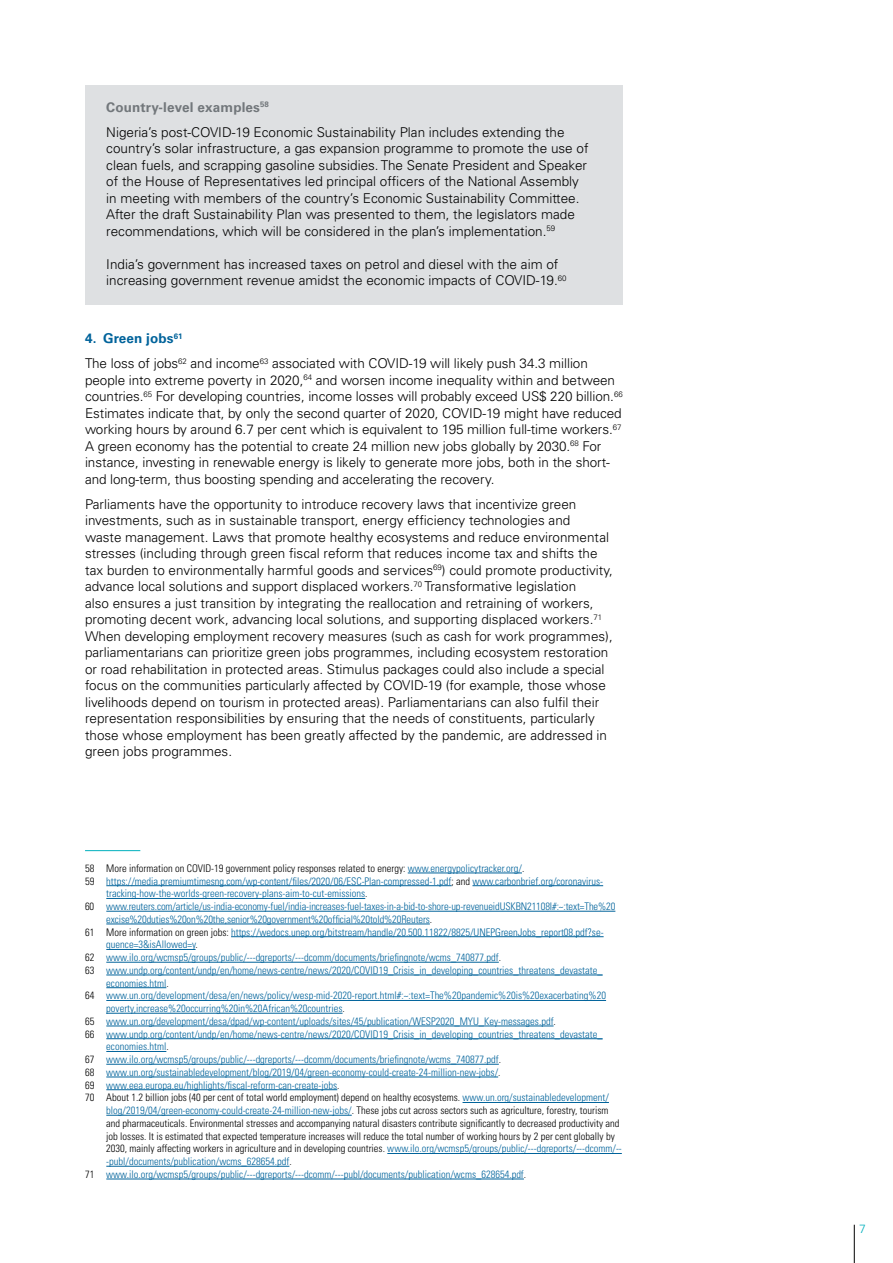
<style>
.page{position:relative;width:893px;height:1263px;background:#fff}
.page>*{position:absolute;margin:0;border:0;box-sizing:border-box;transform-origin:0 0}
.t1{font:300 13.5px/16.5px "Univers";color:#000}
.t2{font:300 12px "Univers";color:#00b0bd}
.t3{font:300 condensed 10.5px "Univers";color:#00639b}
.t4{font:300 condensed 10.5px "Univers";color:#000}
.s1{font-weight:700;color:#72777b}
.s2{font-weight:700;color:#00639b}
.s3{color:#00639b}
.s4{color:#000}
</style>
<div class="page">
<hr style="left:854px;top:1225px;width:1px;height:38px;background:#000">
<div style="left:85px;top:85px;width:538px;height:219px;background:#dee0e2"></div>
<hr style="left:85px;top:850px;width:55px;height:1px;background:#00b0bd">
<hr style="left:408px;top:873px;width:114px;height:1px;background:#00639b">
<hr style="left:106px;top:885px;width:345px;height:1px;background:#00639b">
<hr style="left:472px;top:885px;width:131px;height:1px;background:#00639b">
<hr style="left:106px;top:898px;width:259px;height:1px;background:#00639b">
<hr style="left:106px;top:911px;width:509px;height:1px;background:#00639b">
<hr style="left:106px;top:924px;width:324px;height:1px;background:#00639b">
<hr style="left:231px;top:936px;width:373px;height:1px;background:#00639b">
<hr style="left:106px;top:949px;width:90px;height:1px;background:#00639b">
<hr style="left:106px;top:962px;width:393px;height:1px;background:#00639b">
<hr style="left:106px;top:975px;width:497px;height:1px;background:#00639b">
<hr style="left:106px;top:987px;width:60px;height:1px;background:#00639b">
<hr style="left:106px;top:1000px;width:500px;height:1px;background:#00639b">
<hr style="left:106px;top:1013px;width:237px;height:1px;background:#00639b">
<hr style="left:106px;top:1026px;width:448px;height:1px;background:#00639b">
<hr style="left:106px;top:1038px;width:497px;height:1px;background:#00639b">
<hr style="left:106px;top:1051px;width:60px;height:1px;background:#00639b">
<hr style="left:106px;top:1064px;width:393px;height:1px;background:#00639b">
<hr style="left:106px;top:1077px;width:392px;height:1px;background:#00639b">
<hr style="left:106px;top:1089px;width:231px;height:1px;background:#00639b">
<hr style="left:462px;top:1102px;width:147px;height:1px;background:#00639b">
<hr style="left:106px;top:1115px;width:246px;height:1px;background:#00639b">
<hr style="left:387px;top:1153px;width:235px;height:1px;background:#00639b">
<hr style="left:106px;top:1166px;width:183px;height:1px;background:#00639b">
<hr style="left:106px;top:1179px;width:418px;height:1px;background:#00639b">
<p class="t1" style="left:106px;top:94px;width:460px;line-height:25px"><span class="s1">Country-level examples</span><sup>58<br></sup>Nigeria’s post-COVID-19 Economic Sustainability Plan includes extending the</p>
<p class="t1" style="left:106px;top:140px;width:484px">country’s solar infrastructure, a gas expansion programme to promote the use of clean fuels, and scrapping gasoline subsidies. The Senate President and Speaker of the House of Representatives led principal officers of the National Assembly in meeting with members of the country’s Economic Sustainability Committee.<br>After the draft Sustainability Plan was presented to them, the legislators made recommendations, which will be considered in the plan’s implementation.<sup>59</sup></p>
<p class="t1" style="left:106px;top:256px;width:462px">India’s government has increased taxes on petrol and diesel with the aim of increasing government revenue amidst the economic impacts of COVID-19.<sup>60</sup></p>
<p class="t1" style="left:85px;top:326px;width:504px;line-height:25px"><span class="s2">4. Green jobs</span><sup>61<br></sup>The loss of jobs<sup>62</sup> and income<sup>63</sup> associated with COVID-19 will likely push 34.3 million</p>
<p class="t1" style="left:85px;top:372px;width:539px">people into extreme poverty in 2020,<sup>64</sup> and worsen income inequality within and between countries.<sup>65</sup> For developing countries, income losses will probably exceed US$ 220 billion.<sup>66<br></sup>Estimates indicate that, by only the second quarter of 2020, COVID-19 might have reduced working hours by around 6.7 per cent which is equivalent to 195 million full-time workers.<sup>67<br></sup>A green economy has the potential to create 24 million new jobs globally by 2030.<sup>68</sup> For instance, investing in renewable energy is likely to generate more jobs, both in the short&shy;and long-term, thus boosting spending and accelerating the recovery.</p>
<p class="t1" style="left:85px;top:496px;width:529px">Parliaments have the opportunity to introduce recovery laws that incentivize green investments, such as in sustainable transport, energy efficiency technologies and<br>waste management. Laws that promote healthy ecosystems and reduce environmental stresses (including through green fiscal reform that reduces income tax and shifts the tax burden to environmentally harmful goods and services<sup>69</sup>) could promote productivity, advance local solutions and support displaced workers.<sup>70</sup> Transformative legislation<br>also ensures a just transition by integrating the reallocation and retraining of workers, promoting decent work, advancing local solutions, and supporting displaced workers.<sup>71<br></sup>When developing employment recovery measures (such as cash for work programmes), parliamentarians can prioritize green jobs programmes, including ecosystem restoration or road rehabilitation in protected areas. Stimulus packages could also include a special focus on the communities particularly affected by COVID-19 (for example, those whose livelihoods depend on tourism in protected areas). Parliamentarians can also fulfil their representation responsibilities by ensuring that the needs of constituents, particularly those whose employment has been greatly affected by the pandemic, are addressed in green jobs programmes.</p>
<p class="t4" style="left:85px;top:862px;width:441px">58 More information on COVID-19 government policy responses related to energy: <span class="s3">www.energypolicytracker.org/</span>.</p>
<p class="t3" style="left:85px;top:875px;width:520px"><span class="s4">59</span> https://media.premiumtimesng.com/wp-content/files/2020/06/ESC-Plan-compressed-1.pdf<span class="s4">; and</span> www.carbonbrief.org/coronavirus-</p>
<p class="t3" style="left:106px;top:887px;width:263px">tracking-how-the-worlds-green-recovery-plans-aim-to-cut-emissions<span class="s4">.</span></p>
<p class="t3" style="left:85px;top:900px;width:532px"><span class="s4">60</span> www.reuters.com/article/us-india-economy-fuel/india-increases-fuel-taxes-in-a-bid-to-shore-up-revenueidUSKBN21108I#:~:text=The%20</p>
<p class="t3" style="left:106px;top:913px;width:327px">excise%20duties%20on%20the,senior%20government%20official%20told%20Reuters<span class="s4">.</span></p>
<p class="t3" style="left:85px;top:926px;width:520px"><span class="s4">61 More information on green jobs:</span> https://wedocs.unep.org/bitstream/handle/20.500.11822/8825/UNEPGreenJobs_report08.pdf?se-</p>
<p class="t3" style="left:106px;top:938px;width:93px">quence=3&amp;isAllowed=y<span class="s4">.</span></p>
<p class="t3" style="left:85px;top:951px;width:418px"><span class="s4">62</span> www.ilo.org/wcmsp5/groups/public/---dgreports/---dcomm/documents/briefingnote/wcms_740877.pdf<span class="s4">.</span></p>
<p class="t3" style="left:85px;top:964px;width:519px"><span class="s4">63</span> www.undp.org/content/undp/en/home/news-centre/news/2020/COVID19_Crisis_in_developing_countries_threatens_devastate_</p>
<p class="t3" style="left:106px;top:977px;width:64px">economies.html<span class="s4">.</span></p>
<p class="t3" style="left:85px;top:989px;width:522px"><span class="s4">64</span> www.un.org/development/desa/en/news/policy/wesp-mid-2020-report.html#:~:text=The%20pandemic%20is%20exacerbating%20</p>
<p class="t3" style="left:106px;top:1002px;width:240px">poverty,increase%20occurring%20in%20African%20countries<span class="s4">.</span></p>
<p class="t3" style="left:85px;top:1015px;width:472px"><span class="s4">65</span> www.un.org/development/desa/dpad/wp-content/uploads/sites/45/publication/WESP2020_MYU_Key-messages.pdf<span class="s4">.</span></p>
<p class="t3" style="left:85px;top:1028px;width:519px"><span class="s4">66</span> www.undp.org/content/undp/en/home/news-centre/news/2020/COVID19_Crisis_in_developing_countries_threatens_devastate_</p>
<p class="t3" style="left:106px;top:1040px;width:64px">economies.html<span class="s4">.</span></p>
<p class="t3" style="left:85px;top:1053px;width:418px"><span class="s4">67</span> www.ilo.org/wcmsp5/groups/public/---dgreports/---dcomm/documents/briefingnote/wcms_740877.pdf<span class="s4">.</span></p>
<p class="t3" style="left:85px;top:1066px;width:417px"><span class="s4">68</span> www.un.org/sustainabledevelopment/blog/2019/04/green-economy-could-create-24-million-new-jobs/<span class="s4">.</span></p>
<p class="t3" style="left:85px;top:1079px;width:256px"><span class="s4">69</span> www.eea.europa.eu/highlights/fiscal-reform-can-create-jobs<span class="s4">.</span></p>
<p class="t4" style="left:85px;top:1091px;width:525px">70 About 1.2 billion jobs (40 per cent of total world employment) depend on healthy ecosystems. <span class="s3">www.un.org/sustainabledevelopment/</span></p>
<p class="t3" style="left:106px;top:1104px;width:504px">blog/2019/04/green-economy-could-create-24-million-new-jobs/<span class="s4">. These jobs cut across sectors such as agriculture, forestry, tourism</span></p>
<p class="t4" style="left:106px;top:1117px;width:515px">and pharmaceuticals. Environmental stresses and accompanying natural disasters contribute significantly to decreased productivity and</p>
<p class="t4" style="left:106px;top:1130px;width:510px">job losses. It is estimated that expected temperature increases will reduce the total number of working hours by 2 per cent globally by</p>
<p class="t4" style="left:106px;top:1142px;width:517px">2030, mainly affecting workers in agriculture and in developing countries. <span class="s3">www.ilo.org/wcmsp5/groups/public/---dgreports/---dcomm/--</span></p>
<p class="t3" style="left:106px;top:1155px;width:187px">-publ/documents/publication/wcms_628654.pdf<span class="s4">.</span></p>
<p class="t3" style="left:85px;top:1168px;width:443px"><span class="s4">71</span> www.ilo.org/wcmsp5/groups/public/---dgreports/---dcomm/---publ/documents/publication/wcms_628654.pdf<span class="s4">.</span></p>
<p class="t2" style="left:859px;top:1222px;width:8px">7</p>
</div>
